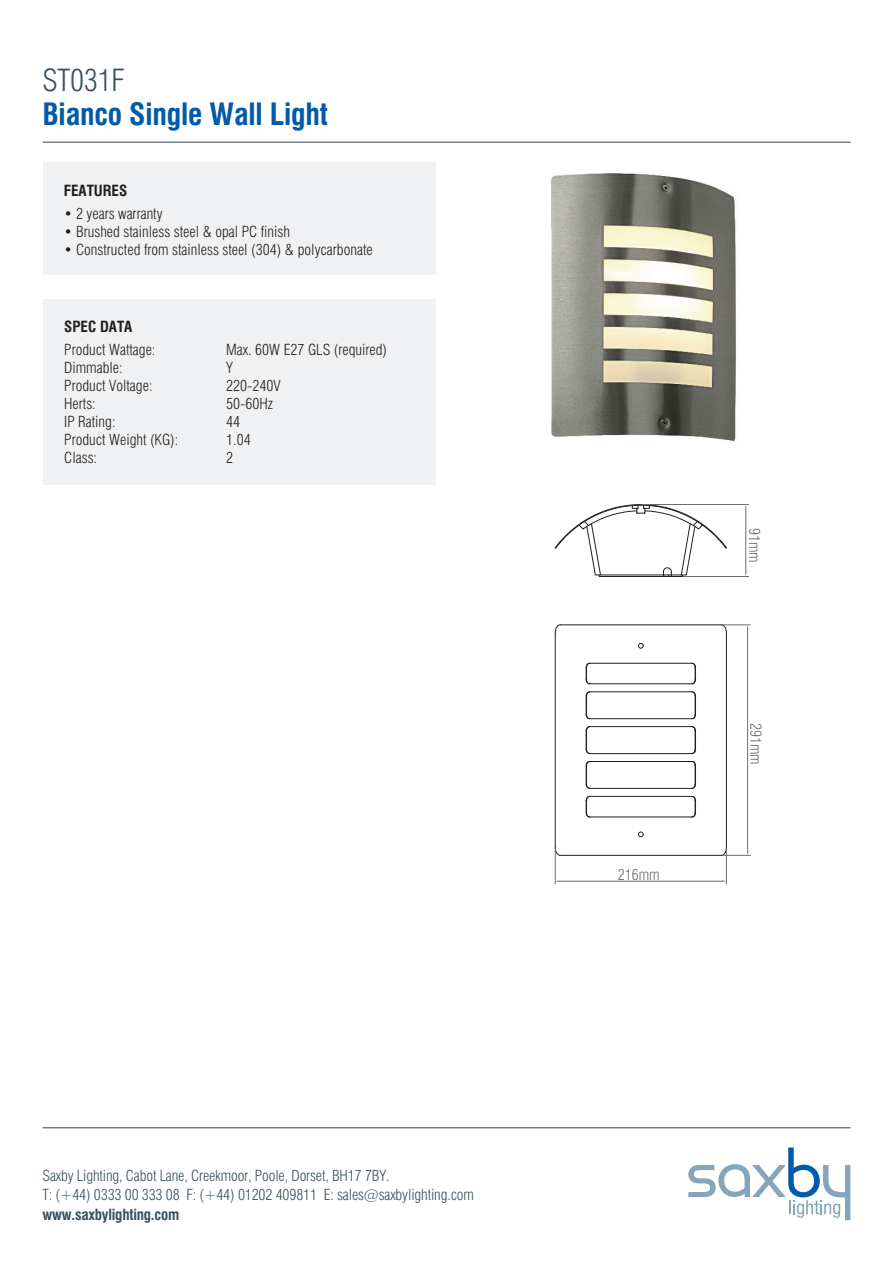
<style>
.page{position:relative;width:893px;height:1263px;background:#fff}
.page>*{position:absolute;margin:0;border:0;box-sizing:border-box;transform-origin:0 0}
.t1{font:700 condensed 30px "Swiss 721 BT";letter-spacing:-.005em;color:#015aaa}
.t2{font:300 condensed 30px "Swiss 721 BT";letter-spacing:-.01em;color:#3a515d}
.t3{font:300 condensed 15px "Swiss 721 BT";color:#231f20}
.t4{font:300 condensed 15px/19.5px "Swiss 721 BT";letter-spacing:-.01em;color:#3a515d}
.t5{font:700 condensed 15px "Swiss 721 BT";letter-spacing:-.015em;color:#3a515d}
.t6{font:700 condensed 15px "Swiss 721 BT";color:#231f20}
.t7{font:300 condensed 15px "Swiss 721 BT";color:#6c6d70}
</style>
<div class="page">
<div style="left:43px;top:163px;width:393px;height:112px;background:#f0f1f2"></div>
<div style="left:43px;top:299px;width:393px;height:185px;background:#f0f1f2"></div>
<hr style="left:43px;top:1127px;width:807px;height:1px;background:#38454d">
<svg style="left:688px;top:1147px;width:162px;height:73px"></svg>
<hr style="left:43px;top:142px;width:807px;height:1px;background:#38454d">
<hr style="left:726px;top:633px;width:1px;height:214px;background:#231f20">
<hr style="left:590px;top:663px;width:102px;height:1px;background:#231f20">
<hr style="left:560px;top:855px;width:161px;height:1px;background:#231f20">
<hr style="left:555px;top:633px;width:1px;height:214px;background:#231f20">
<hr style="left:560px;top:624px;width:161px;height:1px;background:#231f20">
<hr style="left:590px;top:796px;width:102px;height:1px;background:#231f20">
<hr style="left:590px;top:718px;width:102px;height:1px;background:#231f20">
<hr style="left:590px;top:726px;width:102px;height:1px;background:#231f20">
<hr style="left:590px;top:683px;width:102px;height:1px;background:#231f20">
<hr style="left:590px;top:761px;width:102px;height:1px;background:#231f20">
<hr style="left:590px;top:691px;width:102px;height:1px;background:#231f20">
<hr style="left:590px;top:817px;width:102px;height:1px;background:#231f20">
<hr style="left:590px;top:753px;width:102px;height:1px;background:#231f20">
<hr style="left:590px;top:788px;width:102px;height:1px;background:#231f20">
<svg style="left:554px;top:847px;width:7px;height:9px"></svg>
<svg style="left:554px;top:624px;width:7px;height:9px"></svg>
<svg style="left:638px;top:643px;width:6px;height:6px"></svg>
<svg style="left:638px;top:831px;width:6px;height:6px"></svg>
<svg style="left:691px;top:691px;width:5px;height:28px"></svg>
<svg style="left:585px;top:761px;width:6px;height:28px"></svg>
<svg style="left:691px;top:761px;width:5px;height:28px"></svg>
<svg style="left:691px;top:726px;width:5px;height:28px"></svg>
<svg style="left:585px;top:691px;width:6px;height:28px"></svg>
<svg style="left:585px;top:726px;width:6px;height:28px"></svg>
<svg style="left:691px;top:662px;width:5px;height:22px"></svg>
<svg style="left:585px;top:796px;width:6px;height:22px"></svg>
<svg style="left:585px;top:662px;width:6px;height:22px"></svg>
<svg style="left:691px;top:796px;width:5px;height:22px"></svg>
<svg style="left:554px;top:504px;width:173px;height:73px"></svg>
<hr style="left:642px;top:504px;width:107px;height:1px;background:#6c6d70">
<hr style="left:683px;top:576px;width:66px;height:1px;background:#6c6d70">
<hr style="left:745px;top:508px;width:1px;height:64px;background:#6c6d70">
<hr style="left:726px;top:848px;width:1px;height:36px;background:#6c6d70">
<hr style="left:555px;top:848px;width:1px;height:36px;background:#6c6d70">
<hr style="left:559px;top:881px;width:163px;height:1px;background:#6c6d70">
<hr style="left:747px;top:629px;width:1px;height:222px;background:#6c6d70">
<svg style="left:721px;top:847px;width:29px;height:9px"></svg>
<svg style="left:721px;top:624px;width:29px;height:9px"></svg>
<img style="left:551px;top:173px;width:185px;height:269px">
<h1 class="t2" style="left:43px;top:62px;width:84px">ST031F</h1>
<h1 class="t1" style="left:43px;top:96px;width:287px">Bianco Single Wall Light</h1>
<p class="t6" style="left:64px;top:181px;width:65px">FEATURES</p>
<p class="t3" style="left:64px;top:204px;width:100px">• 2 years warranty</p>
<p class="t3" style="left:64px;top:222px;width:228px">• Brushed stainless steel &amp; opal PC finish</p>
<p class="t3" style="left:64px;top:240px;width:310px">• Constructed from stainless steel (304) &amp; polycarbonate</p>
<p class="t6" style="left:64px;top:318px;width:70px">SPEC DATA</p>
<p class="t3" style="left:64px;top:340px;width:93px">Product Wattage:</p>
<p class="t3" style="left:226px;top:340px;width:162px">Max. 60W E27 GLS (required)</p>
<p class="t3" style="left:64px;top:358px;width:60px">Dimmable:</p>
<p class="t3" style="left:226px;top:358px;width:8px">Y</p>
<p class="t3" style="left:64px;top:376px;width:90px">Product Voltage:</p>
<p class="t3" style="left:226px;top:376px;width:56px">220-240V</p>
<p class="t3" style="left:64px;top:394px;width:33px">Herts:</p>
<p class="t3" style="left:226px;top:394px;width:48px">50-60Hz</p>
<p class="t3" style="left:64px;top:412px;width:53px">IP Rating:</p>
<p class="t3" style="left:226px;top:412px;width:16px">44</p>
<p class="t3" style="left:64px;top:430px;width:116px">Product Weight (KG):</p>
<p class="t3" style="left:226px;top:430px;width:26px">1.04</p>
<p class="t3" style="left:64px;top:448px;width:34px">Class:</p>
<p class="t3" style="left:226px;top:448px;width:9px">2</p>
<p class="t4" style="left:43px;top:1166px;width:433px">Saxby Lighting, Cabot Lane, Creekmoor, Poole, Dorset, BH17 7BY.<br>T: (+44) 0333 00 333 08 F: (+44) 01202 409811 E: sales@saxbylighting.com</p>
<p class="t5" style="left:43px;top:1205px;width:138px">www.saxbylighting.com</p>
<p class="t7" style="left:618px;top:865px;width:43px">216mm</p>
<p class="t7" style="left:763px;top:528px;width:36px;rotate:90deg">91mm</p>
<p class="t7" style="left:765px;top:723px;width:43px;rotate:90deg">291mm</p>
</div>
